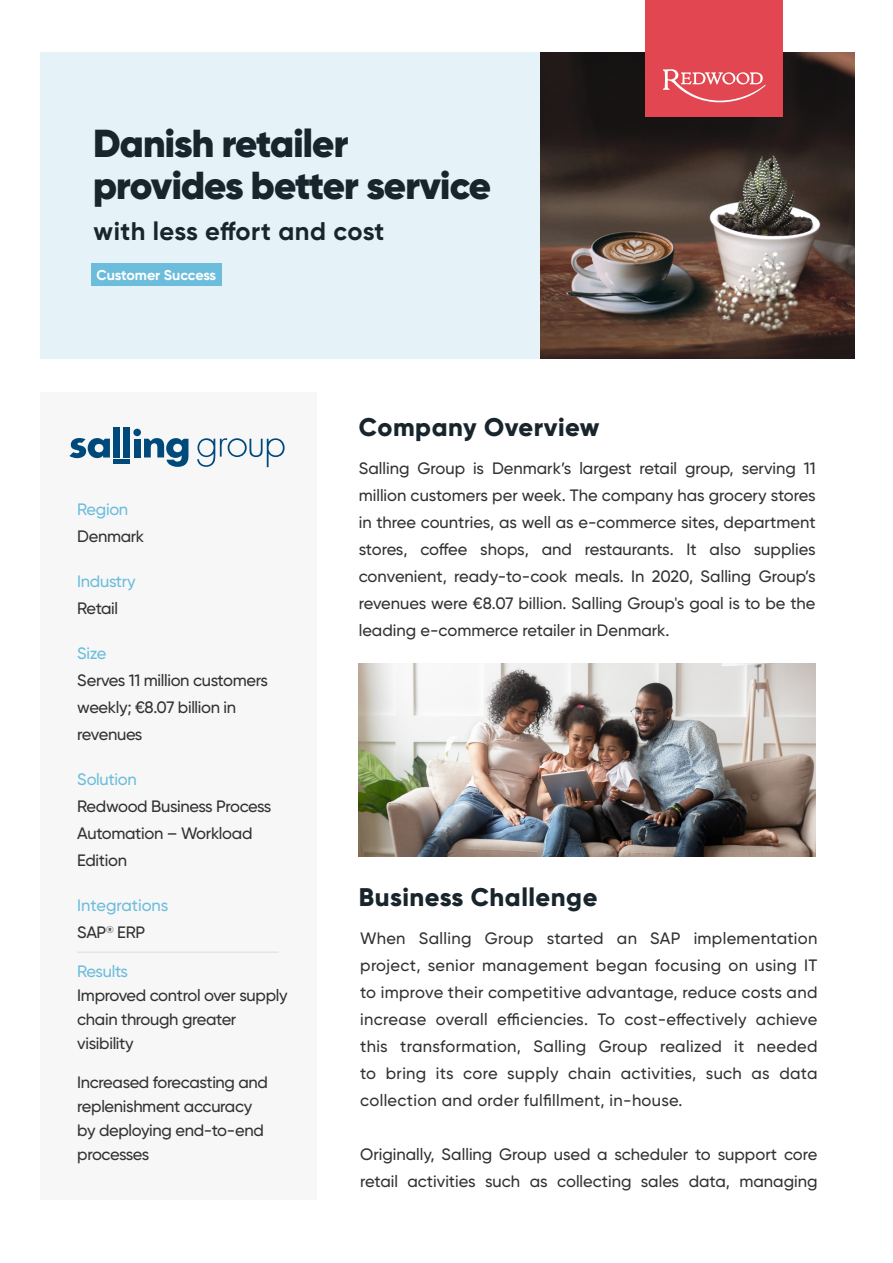
<style>
.page{position:relative;width:893px;height:1263px;background:#fff}
.page>*{position:absolute;margin:0;border:0;box-sizing:border-box;transform-origin:0 0}
.Sub_Header{font:900 39px "Gilroy";letter-spacing:-.02em;color:#19252c}
.Sub_Header-2{font:800 25.5px "Gilroy";letter-spacing:.02em;color:#19252c}
.Sub_Header-3{font:700 25.5px "Gilroy";letter-spacing:.015em;color:#19252c}
.Body{font:500 16.5px/27px "Gilroy";letter-spacing:-.02em;color:#313232}
.Body-2{font:500 16.5px/27px "Gilroy";color:#313232}
.titles{font:500 16.5px "Gilroy";letter-spacing:-.02em;color:#6cbddc}
.Body-3{font:500 16.5px "Gilroy";color:#6cbddc}
.titles-2{font:500 16.5px "Gilroy";letter-spacing:-.02em;color:#313232}
.t1{font:700 14.25px "Gilroy";letter-spacing:-.005em;color:#fff}
</style>
<div class="page">
<div style="left:40px;top:52px;width:501px;height:307px;background:#e5f3f9"></div>
<img style="left:541px;top:52px;width:313px;height:307px">
<div style="left:645px;top:0;width:138px;height:117px;background:#e24650"></div>
<svg style="left:663px;top:69px;width:103px;height:33px"></svg>
<div style="left:40px;top:393px;width:276px;height:807px;background:#f7f7f7"></div>
<div style="left:113px;top:427px;width:7px;height:30px;background:#00497b"></div>
<div style="left:124px;top:427px;width:6px;height:30px;background:#00497b"></div>
<div style="left:133px;top:429px;width:8px;height:7px;background:#00497b;border-radius:50%"></div>
<div style="left:134px;top:439px;width:7px;height:18px;background:#00497b"></div>
<svg style="left:144px;top:438px;width:44px;height:29px"></svg>
<div style="left:113px;top:459px;width:17px;height:5px;background:#00497b"></div>
<svg style="left:69px;top:438px;width:41px;height:20px"></svg>
<svg style="left:197px;top:438px;width:88px;height:29px"></svg>
<img style="left:359px;top:663px;width:456px;height:193px">
<hr style="left:77px;top:951px;width:202px;height:2px;background:#bccbd3">
<div style="left:91px;top:263px;width:131px;height:23px;background:#6cbddc"></div>
<p class="Sub_Header" style="left:93px;top:118px;width:257px">Danish retailer</p>
<p class="Sub_Header" style="left:93px;top:160px;width:400px">provides better service</p>
<p class="Sub_Header-3" style="left:94px;top:215px;width:292px">with less effort and cost</p>
<p class="t1" style="left:96px;top:266px;width:121px">Customer Success</p>
<p class="titles" style="left:77px;top:499px;width:52px">Region</p>
<p class="titles-2" style="left:77px;top:526px;width:68px">Denmark</p>
<p class="titles" style="left:77px;top:571px;width:60px">Industry</p>
<p class="Body" style="left:77px;top:595px;width:42px">Retail</p>
<p class="titles" style="left:77px;top:643px;width:31px">Size</p>
<p class="Body" style="left:77px;top:667px;width:192px">Serves 11 million customers weekly; €8.07 billion in revenues</p>
<p class="titles" style="left:77px;top:769px;width:61px">Solution</p>
<p class="Body" style="left:77px;top:793px;width:196px">Redwood Business Process<br>Automation – Workload<br>Edition</p>
<p class="Body-3" style="left:77px;top:895px;width:93px">Integrations</p>
<p class="Body" style="left:77px;top:919px;width:69px">SAP<sup>®</sup> ERP</p>
<p class="titles" style="left:77px;top:961px;width:52px">Results</p>
<p class="Body" style="left:77px;top:983px;width:212px;line-height:24px">Improved control over supply chain through greater visibility</p>
<p class="Body" style="left:77px;top:1070px;width:192px;line-height:24px">Increased forecasting and replenishment accuracy by deploying end-to-end processes</p>
<p class="Sub_Header-2" style="left:359px;top:411px;width:242px">Company Overview</p>
<p class="Body" style="left:359px;top:455px;width:458px;text-align:justify">Salling Group is Denmark’s largest retail group, serving 11 million customers per week. The company has grocery stores in three countries, as well as e-commerce sites, department stores, coffee shops, and restaurants. It also supplies convenient, ready-to-cook meals. In 2020, Salling Group’s revenues were €8.07 billion. Salling Group's goal is to be the leading e-commerce retailer in Denmark.</p>
<p class="Sub_Header-2" style="left:359px;top:881px;width:240px">Business Challenge</p>
<p class="Body" style="left:360px;top:924px;width:459px;text-align:justify">When Salling Group started an SAP implementation project, senior management began focusing on using IT to improve their competitive advantage, reduce costs and increase overall efficiencies. To cost-effectively achieve this transformation, Salling Group realized it needed to bring its core supply chain activities, such as data collection and order fulfillment, in-house.</p>
<p class="Body-2" style="left:360px;top:1140px;width:459px">Originally, Salling Group used a scheduler to support core retail activities such as collecting sales data, managing</p>
</div>
